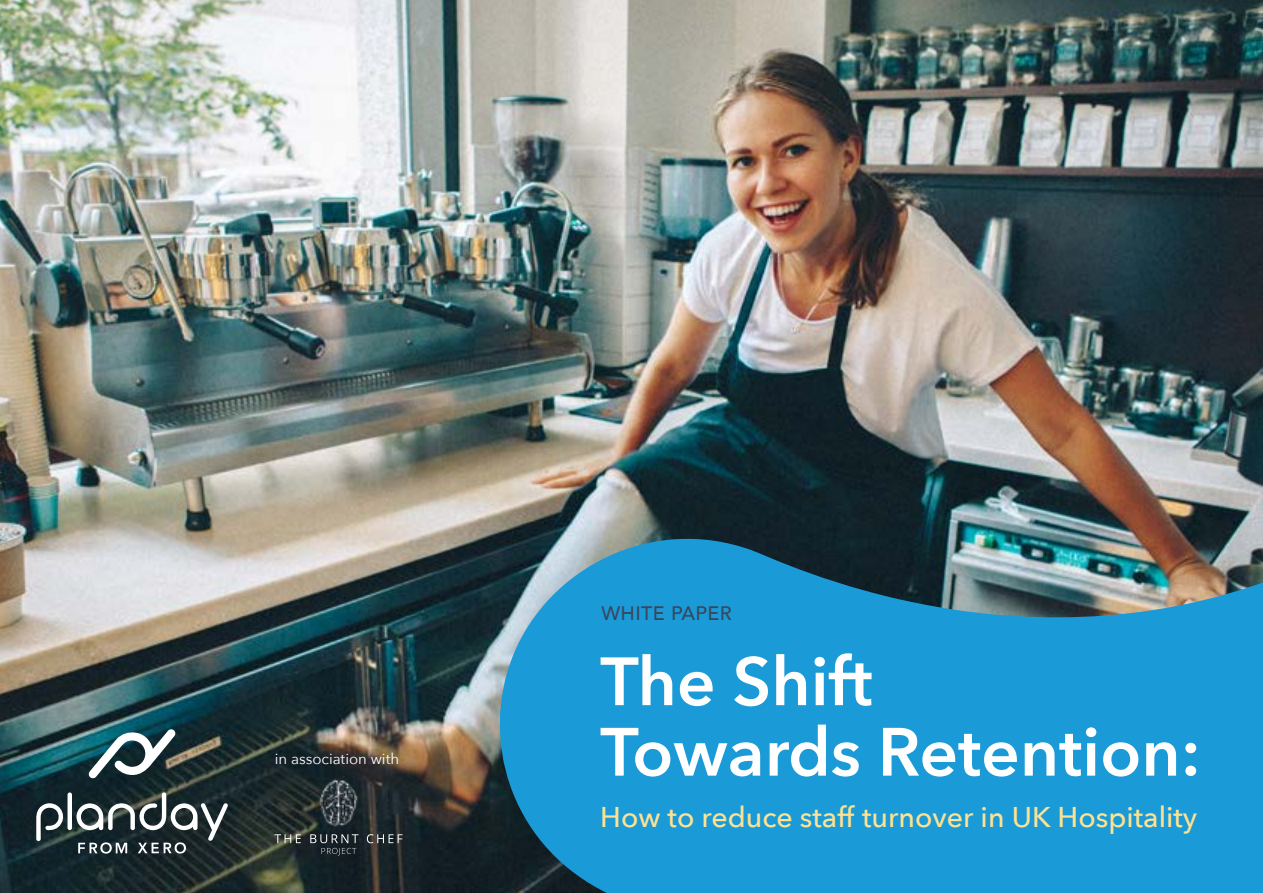
<style>
.page{position:relative;width:1263px;height:893px;background:#fff}
.page>*{position:absolute;margin:0;border:0;box-sizing:border-box;transform-origin:0 0}
.t1{font:600 67.5px/70.5px "Avenir Next";color:#fff}
.t2{font:500 28.5px "Avenir Next";color:#fee291}
.t3{font:500 19.5px "Avenir";letter-spacing:.02em;color:#39475d}
.t4{font:15px "Avenir Next";color:#fff}
</style>
<div class="page">
<img style="left:0;top:0;width:1263px;height:893px">
<img style="left:386px;top:304px;width:877px;height:589px">
<hr style="left:68px;top:792px;width:4px;height:38px;background:#fff;border-radius:2px">
<svg style="left:36px;top:803px;width:32px;height:39px"></svg>
<svg style="left:76px;top:792px;width:152px;height:62px"></svg>
<svg style="left:88px;top:729px;width:88px;height:50px"></svg>
<img style="left:248px;top:777px;width:180px;height:52px">
<svg style="left:274px;top:834px;width:27px;height:9px"></svg>
<svg style="left:367px;top:834px;width:35px;height:9px"></svg>
<svg style="left:310px;top:834px;width:48px;height:21px"></svg>
<p class="t4" style="left:275px;top:746px;width:126px">in association with</p>
<p class="t3" style="left:601px;top:596px;width:132px">WHITE PAPER</p>
<h1 class="t1" style="left:600px;top:645px;width:602px">The Shift<br>Towards Retention:</h1>
<p class="t2" style="left:600px;top:792px;width:598px">How to reduce staff turnover in UK Hospitality</p>
</div>
